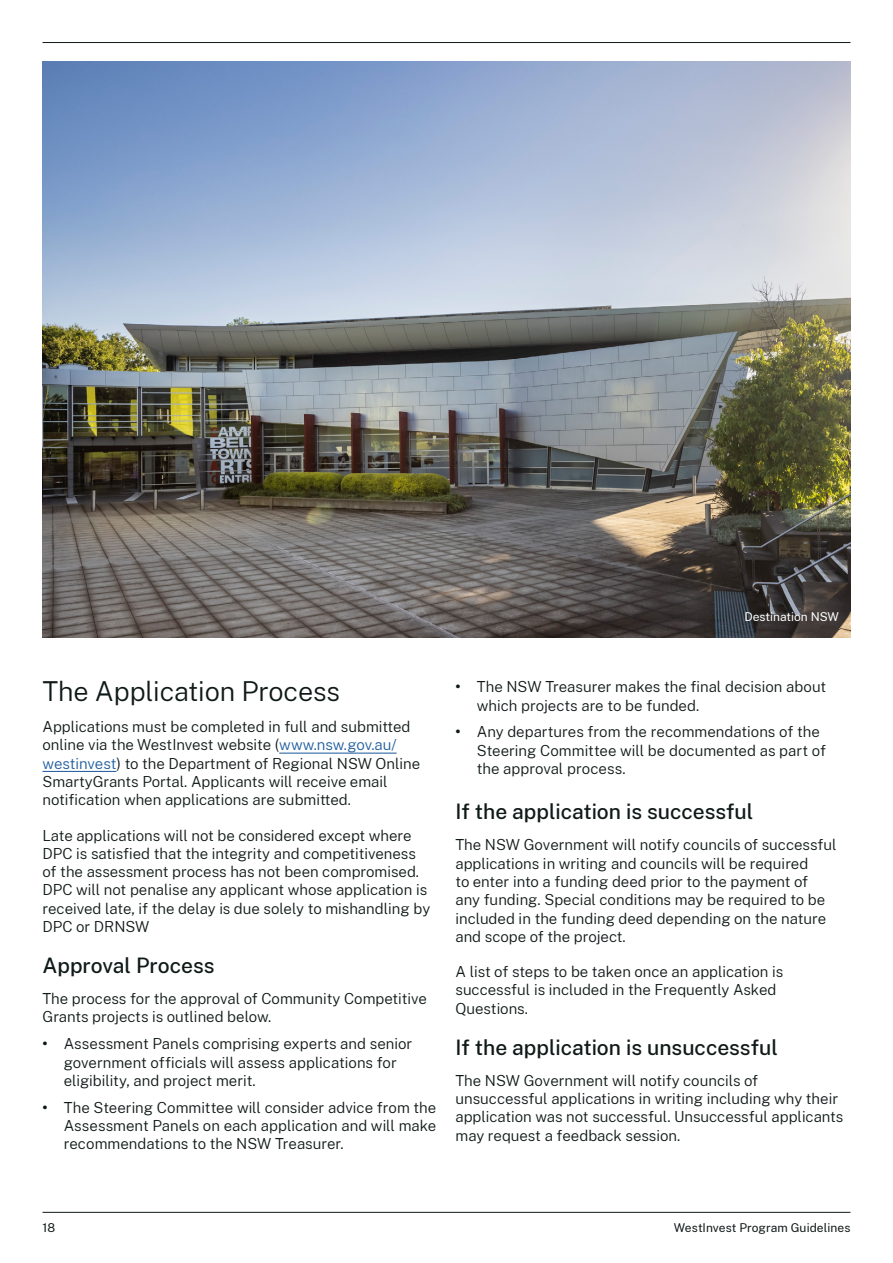
<style>
.page{position:relative;width:893px;height:1263px;background:#fff}
.page>*{position:absolute;margin:0;border:0;box-sizing:border-box;transform-origin:0 0}
.Heading_2__H2{font:300 27px "Public Sans";letter-spacing:-.005em;color:#0f1a18}
.Heading_3__H3{font:500 21px "Public Sans";color:#0f1a18}
.Body{font:300 15px/18.3px "Public Sans";color:#0f1a18}
.t1{font:12px "Public Sans";letter-spacing:.005em;color:#0f1a18}
.t2{font:12px "Public Sans";color:#fff}
.s1{color:#215e9e}
.s2{font-weight:700}
</style>
<div class="page">
<hr style="left:43px;top:42px;width:807px;height:1px;background:#0f1a18">
<img style="left:43px;top:62px;width:807px;height:576px">
<hr style="left:279px;top:753px;width:118px;height:1px;background:#215e9e">
<hr style="left:43px;top:771px;width:73px;height:1px;background:#215e9e">
<hr style="left:43px;top:1212px;width:807px;height:1px;background:#0f1a18">
<p class="t2" style="left:744px;top:608px;width:96px">Destination NSW</p>
<h2 class="Heading_2__H2" style="left:43px;top:672px;width:299px">The Application Process</h2>
<p class="Body" style="left:43px;top:717px;width:379px">Applications must be completed in full and submitted online via the WestInvest website (<span class="s1">www.nsw.gov.au/ westinvest</span>) to the Department of Regional NSW Online SmartyGrants Portal. Applicants will receive email notification when applications are submitted.</p>
<p class="Body" style="left:43px;top:825px;width:389px">Late applications will not be considered except where DPC is satisfied that the integrity and competitiveness of the assessment process has not been compromised.<br>DPC will not penalise any applicant whose application is received late, if the delay is due solely to mishandling by DPC or DRNSW</p>
<h3 class="Heading_3__H3" style="left:43px;top:950px;width:173px">Approval Process</h3>
<p class="Body" style="left:43px;top:989px;width:386px">The process for the approval of Community Competitive<br>Grants projects is outlined below.</p>
<p class="Body" style="left:64px;top:1034px;width:350px;text-indent:-21px"><span class="s2">•</span> Assessment Panels comprising experts and senior government officials will assess applications for eligibility, and project merit.</p>
<p class="Body" style="left:64px;top:1097px;width:374px;text-align:justify;text-indent:-21px"><span class="s2">•</span> The Steering Committee will consider advice from the Assessment Panels on each application and will make recommendations to the NSW Treasurer.</p>
<p class="Body" style="left:477px;top:677px;width:351px;text-indent:-21px"><span class="s2">•</span> The NSW Treasurer makes the final decision about which projects are to be funded.</p>
<p class="Body" style="left:477px;top:722px;width:351px;text-indent:-21px"><span class="s2">•</span> Any departures from the recommendations of the<br>Steering Committee will be documented as part of the approval process.</p>
<h3 class="Heading_3__H3" style="left:455px;top:797px;width:299px">If the application is successful</h3>
<p class="Body" style="left:455px;top:835px;width:383px">The NSW Government will notify councils of successful applications in writing and councils will be required<br>to enter into a funding deed prior to the payment of<br>any funding. Special conditions may be required to be included in the funding deed depending on the nature and scope of the project.</p>
<p class="Body" style="left:455px;top:962px;width:329px">A list of steps to be taken once an application is successful is included in the Frequently Asked<br>Questions.</p>
<h3 class="Heading_3__H3" style="left:455px;top:1032px;width:324px">If the application is unsuccessful</h3>
<p class="Body" style="left:455px;top:1070px;width:389px">The NSW Government will notify councils of unsuccessful applications in writing including why their application was not successful. Unsuccessful applicants may request a feedback session.</p>
<p class="t1" style="left:43px;top:1219px;width:14px">18</p>
<p class="t1" style="left:674px;top:1219px;width:178px">WestInvest Program Guidelines</p>
</div>
